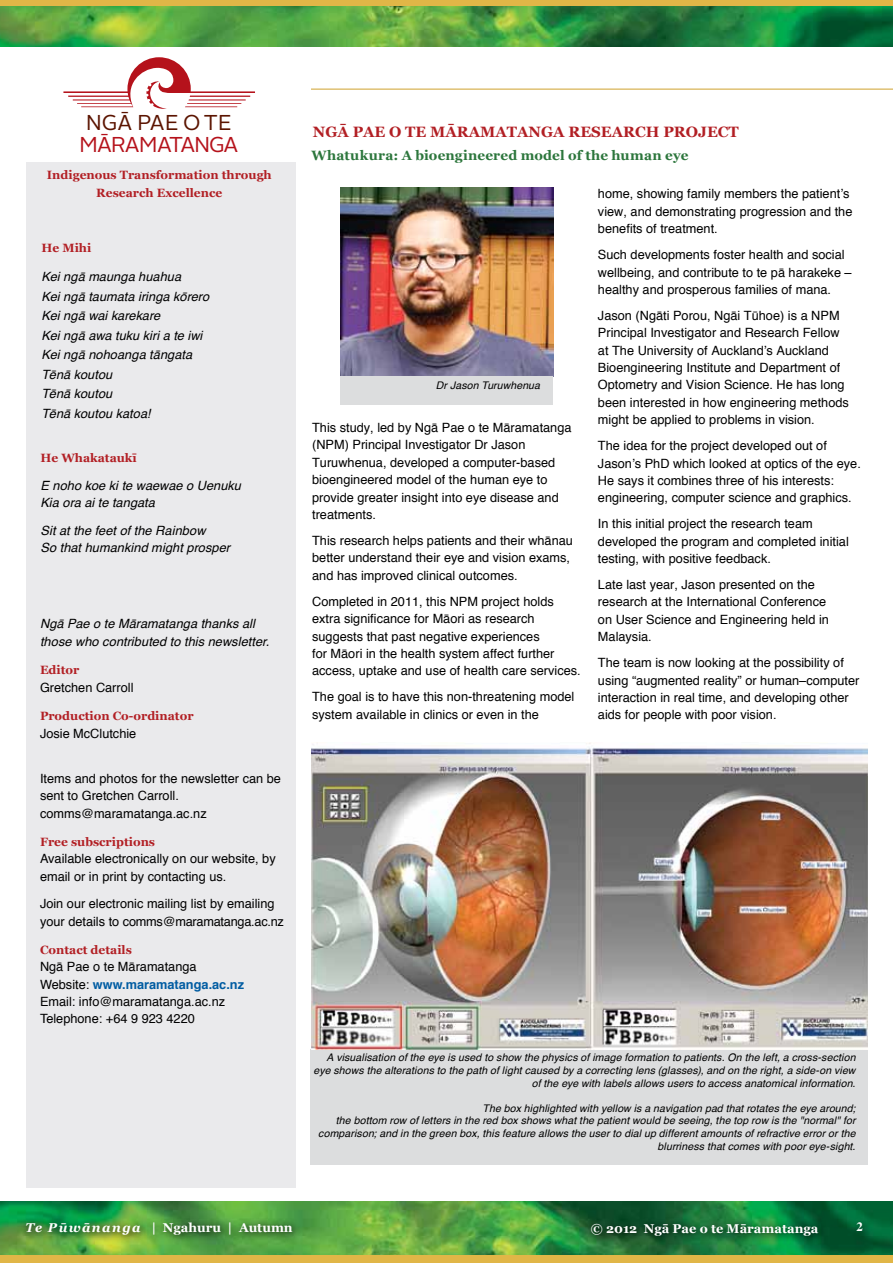
<style>
.page{position:relative;width:893px;height:1263px;background:#fff}
.page>*{position:absolute;margin:0;border:0;box-sizing:border-box;transform-origin:0 0}
.t1{font:21.45px "Alright Sans";letter-spacing:-.04em;color:#b5121b}
.t2{font:21.45px "Alright Sans";color:#5b1400}
.t3{font:700 15px "Georgia";color:#b21f24}
.t4{font:700 13.5px "Georgia";letter-spacing:.01em;color:#2c763c}
.t5{font:12.75px/17.4px "Helvetica";color:#000}
.t6{font:italic 12.75px/19.5px "Helvetica";letter-spacing:.005em;color:#000}
.t7{font:700 12.75px "Georgia";color:#fff}
.t8{font:700 12.75px "Times";color:#fff}
.t9{font:700 12px/18px "Georgia";color:#b21f24;text-align:center}
.t10{font:italic 10.5px/12.6px "Helvetica";letter-spacing:.01em;color:#000;text-align:right}
.s1{font-weight:700;color:#005ca2}
.s2{font-style:italic}
</style>
<div class="page">
<img style="left:0;top:6px;width:893px;height:41px">
<div style="left:0;top:0;width:893px;height:6px;background:#e1b647"></div>
<img style="left:0;top:1201px;width:893px;height:54px">
<div style="left:0;top:1255px;width:893px;height:8px;background:#e1b647"></div>
<svg style="left:585px;top:1217px;width:242px;height:28px;background:#146532"></svg>
<hr style="left:311px;top:89px;width:582px;height:1px;background:#cfa22d">
<div style="left:26px;top:162px;width:270px;height:1026px;background:#eaeaec"></div>
<svg style="left:63px;top:57px;width:192px;height:52px"></svg>
<svg style="left:21px;top:1216px;width:128px;height:28px;background:#509c3d"></svg>
<svg style="left:851px;top:1216px;width:21px;height:25px"></svg>
<svg style="left:147px;top:1216px;width:155px;height:27px;background:#4a903d"></svg>
<img style="left:340px;top:188px;width:213px;height:189px">
<div style="left:340px;top:377px;width:213px;height:28px;background:#dcddde"></div>
<div style="left:310px;top:1049px;width:558px;height:115px;background:#dcddde"></div>
<img style="left:312px;top:743px;width:556px;height:306px">
<h1 class="t2" style="left:86px;top:108px;width:147px">NGĀ PAE O TE</h1>
<h1 class="t1" style="left:80px;top:130px;width:160px">MĀRAMATANGA</h1>
<p class="t9" style="left:47px;top:166px;width:226px">Indigenous Transformation through<br>Research Excellence</p>
<p class="t9" style="left:42px;top:239px;width:51px">He Mihi</p>
<p class="t6" style="left:42px;top:267px;width:169px">Kei ngā maunga huahua<br>Kei ngā taumata iringa kōrero<br>Kei ngā wai karekare<br>Kei ngā awa tuku kiri a te iwi<br>Kei ngā nohoanga tāngata<br>Tēnā koutou<br>Tēnā koutou<br>Tēnā koutou katoa!</p>
<p class="t9" style="left:40px;top:449px;width:98px">He Whakataukī</p>
<p class="t6" style="left:40px;top:477px;width:202px;line-height:17.4px">E noho koe ki te waewae o Uenuku<br>Kia ora ai te tangata</p>
<p class="t6" style="left:40px;top:522px;width:191px;line-height:17.4px">Sit at the feet of the Rainbow<br>So that humankind might prosper</p>
<p class="t6" style="left:40px;top:616px;width:231px;line-height:17.4px">Ngā Pae o te Māramatanga thanks all those who contributed to this newsletter.</p>
<p class="t9" style="left:40px;top:661px;width:41px">Editor</p>
<p class="t5" style="left:40px;top:679px;width:95px">Gretchen Carroll</p>
<p class="t9" style="left:40px;top:707px;width:155px">Production Co-ordinator</p>
<p class="t5" style="left:40px;top:725px;width:98px">Josie McClutchie</p>
<p class="t5" style="left:40px;top:770px;width:242px">Items and photos for the newsletter can be sent to Gretchen Carroll. comms@maramatanga.ac.nz</p>
<p class="t9" style="left:40px;top:833px;width:117px">Free subscriptions</p>
<p class="t5" style="left:40px;top:850px;width:237px">Available electronically on our website, by email or in print by contacting us.</p>
<p class="t5" style="left:40px;top:895px;width:245px">Join our electronic mailing list by emailing your details to comms@maramatanga.ac.nz</p>
<p class="t9" style="left:40px;top:941px;width:93px">Contact details</p>
<p class="t5" style="left:40px;top:958px;width:206px">Ngā Pae o te Māramatanga<br>Website: <span class="s1">www.maramatanga.ac.nz<br></span>Email: info@maramatanga.ac.nz<br>Telephone: +64 9 923 4220</p>
<p class="t3" style="left:313px;top:123px;width:324px">Ngā Pae o te Māramatanga re search</p>
<p class="t3" style="left:663px;top:123px;width:56px">Project</p>
<p class="t4" style="left:311px;top:147px;width:378px">Whatukura: A bioengineered model of the human eye</p>
<p class="t10" style="left:436px;top:379px;width:106px">Dr Jason Turuwhenua</p>
<p class="t5" style="left:312px;top:419px;width:261px">This study, led by Ngā Pae o te Māramatanga (NPM) Principal Investigator Dr Jason Turuwhenua, developed a computer-based bioengineered model of the human eye to provide greater insight into eye disease and treatments.</p>
<p class="t5" style="left:312px;top:532px;width:262px">This research helps patients and their whānau better understand their eye and vision exams, and has improved clinical outcomes.</p>
<p class="t5" style="left:312px;top:593px;width:270px">Completed in 2011, this NPM project holds extra significance for Māori as research suggests that past negative experiences<br>for Māori in the health system affect further access, uptake and use of health care services.</p>
<p class="t5" style="left:312px;top:688px;width:264px">The goal is to have this non-threatening model system available in clinics or even in the</p>
<p class="t5" style="left:598px;top:186px;width:256px">home, showing family members the patient’s view, and demonstrating progression and the benefits of treatment.</p>
<p class="t5" style="left:598px;top:246px;width:255px">Such developments foster health and social wellbeing, and contribute to te pā harakeke – healthy and prosperous families of mana.</p>
<p class="t5" style="left:598px;top:307px;width:252px">Jason (Ngāti Porou, Ngāi Tūhoe) is a NPM Principal Investigator and Research Fellow at The University of Auckland’s Auckland Bioengineering Institute and Department of Optometry and Vision Science. He has long been interested in how engineering methods might be applied to problems in vision.</p>
<p class="t5" style="left:598px;top:437px;width:264px">The idea for the project developed out of Jason’s PhD which looked at optics of the eye.<br>He says it combines three of his interests: engineering, computer science and graphics.</p>
<p class="t5" style="left:598px;top:515px;width:252px">In this initial project the research team developed the program and completed initial testing, with positive feedback.</p>
<p class="t5" style="left:598px;top:576px;width:233px">Late last year, Jason presented on the research at the International Conference on User Science and Engineering held in<br>Malaysia.</p>
<p class="t5" style="left:598px;top:654px;width:263px">The team is now looking at the possibility of using “augmented reality” or human–computer interaction in real time, and developing other aids for people with poor vision.</p>
<p class="t10" style="left:314px;top:1051px;width:543px">A visualisation of the eye is used to show the physics of image formation to patients. On the left, a cross-section eye shows the alterations to the path of light caused by a correcting lens (glasses), and on the right, a side-on view of the eye with labels allows users to access anatomical information.</p>
<p class="t10" style="left:318px;top:1102px;width:539px">The box highlighted with yellow is a navigation pad that rotates the eye around;<br>the bottom row of letters in the red box shows what the patient would be seeing, the top row is the "normal" for comparison; and in the green box, this feature allows the user to dial up different amounts of refractive error or the blurriness that comes with poor eye-sight.</p>
<p class="t7" style="left:26px;top:1219px;width:269px"><span class="s2">Te Pūwānanga</span> | Ngahuru | Autumn</p>
<p class="t8" style="left:856px;top:1215px;width:8px">2</p>
<p class="t7" style="left:591px;top:1220px;width:229px">© 2012 Ngā Pae o te Māramatanga</p>
</div>
